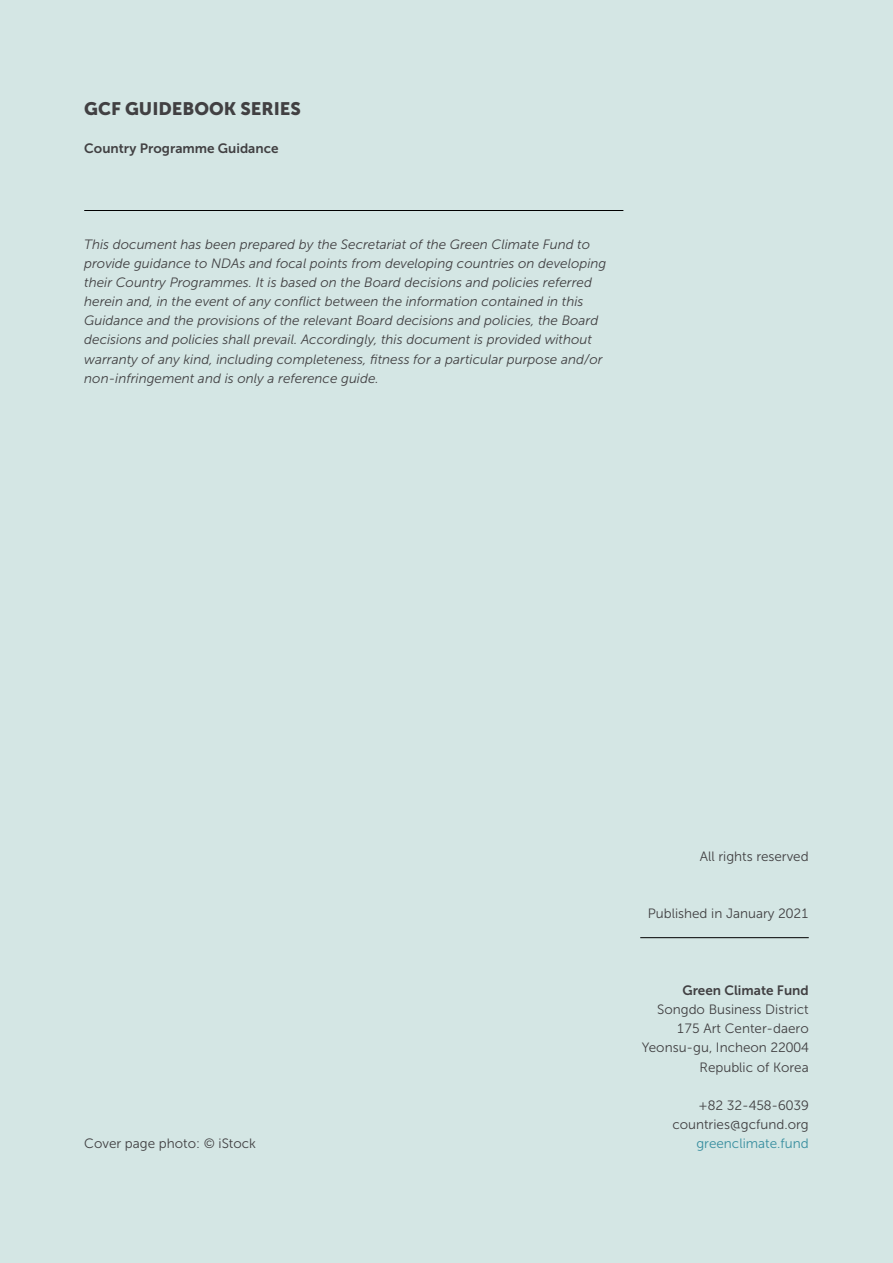
<style>
.page{position:relative;width:893px;height:1263px;background:#d4e6e4}
.page>*{position:absolute;margin:0;border:0;box-sizing:border-box;transform-origin:0 0}
.t1{font:18px "Museo Sans 900";color:#414042}
.t2{font:italic 13.5px/19.2px "Museo Sans 300";color:#414042}
.t3{font:13.5px/19.2px "Museo Sans 300";color:#414042;text-align:right}
.t4{font:13.5px "Museo Sans 700";color:#414042}
.t5{font:13.5px "Museo Sans 300";color:#388e9f}
</style>
<div class="page">
<hr style="left:84px;top:210px;width:539px;height:1px;background:#000">
<hr style="left:640px;top:937px;width:169px;height:1px;background:#000">
<h1 class="t1" style="left:84px;top:98px;width:218px">GCF GUIDEBOOK SERIES</h1>
<p class="t4" style="left:84px;top:141px;width:196px">Country Programme Guidance</p>
<p class="t2" style="left:84px;top:235px;width:524px">This document has been prepared by the Secretariat of the Green Climate Fund to provide guidance to NDAs and focal points from developing countries on developing their Country Programmes. It is based on the Board decisions and policies referred herein and, in the event of any conflict between the information contained in this Guidance and the provisions of the relevant Board decisions and policies, the Board decisions and policies shall prevail. Accordingly, this document is provided without warranty of any kind, including completeness, fitness for a particular purpose and/or non-infringement and is only a reference guide.</p>
<p class="t3" style="left:84px;top:1134px;width:173px">Cover page photo: © iStock</p>
<p class="t3" style="left:700px;top:847px;width:110px">All rights reserved</p>
<p class="t3" style="left:648px;top:904px;width:162px">Published in January 2021</p>
<p class="t4" style="left:682px;top:983px;width:128px">Green Climate Fund</p>
<p class="t3" style="left:642px;top:1000px;width:168px">Songdo Business District<br>175 Art Center-daero<br>Yeonsu-gu, Incheon 22004<br>Republic of Korea</p>
<p class="t3" style="left:672px;top:1096px;width:138px">+82 32-458-6039 countries@gcfund.org</p>
<p class="t5" style="left:696px;top:1136px;width:114px">greenclimate.fund</p>
</div>
